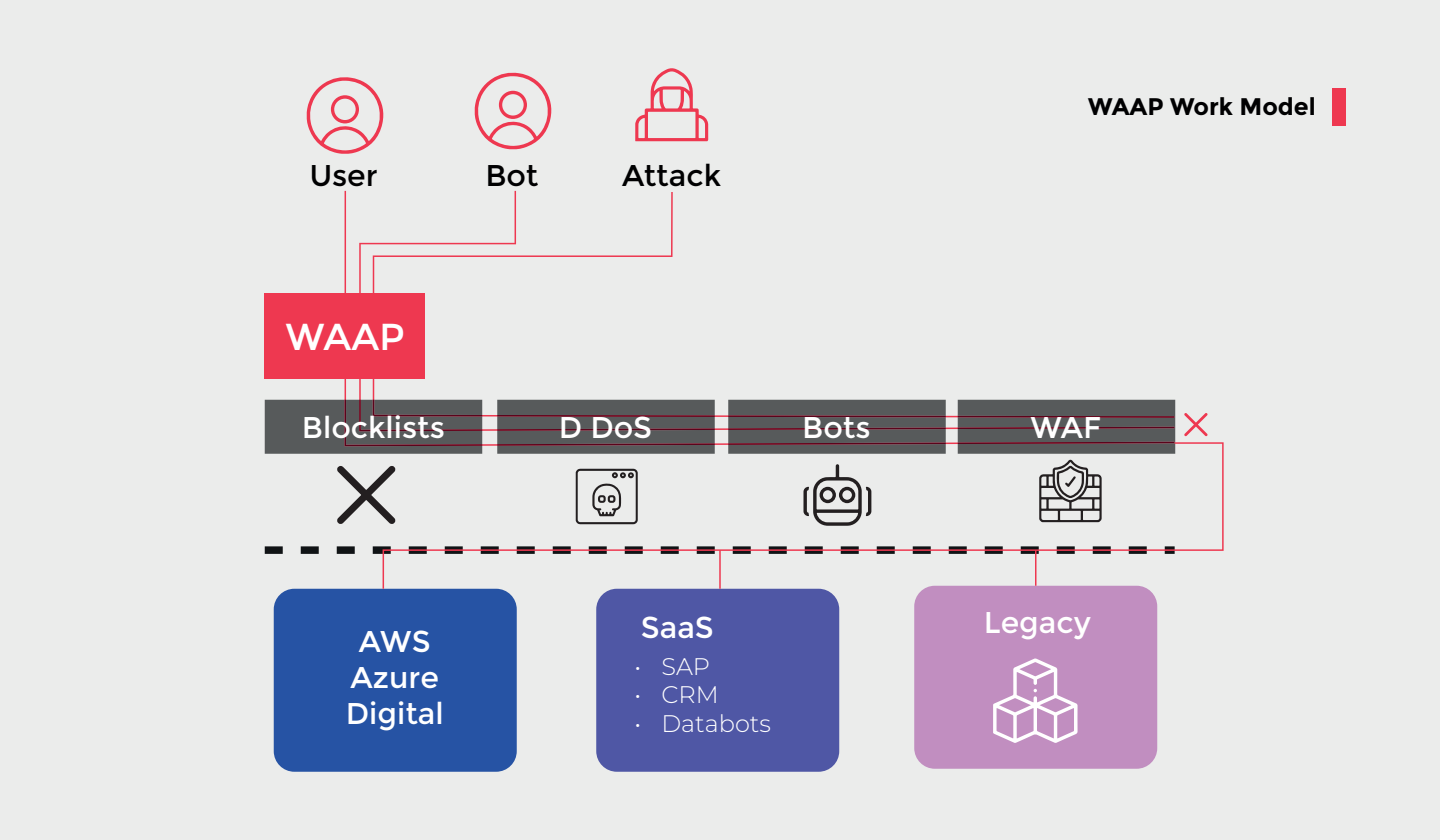
<style>
.page{position:relative;width:1440px;height:840px;background:#ebeceb}
.page>*{position:absolute;margin:0;border:0;box-sizing:border-box;transform-origin:0 0}
.t1{font:37.5px "Montserrat";color:#fff}
.t2{font:30px/36px "Montserrat";color:#fff;text-align:center}
.t3{font:30px "Montserrat";color:#000001}
.t4{font:300 24px "Montserrat";color:#fff}
.t5{font:700 24px "Montserrat";color:#000001}
</style>
<div class="page">
<svg style="left:635px;top:68px;width:73px;height:73px"></svg>
<svg style="left:475px;top:72px;width:77px;height:77px"></svg>
<svg style="left:307px;top:77px;width:77px;height:77px"></svg>
<svg style="left:373px;top:192px;width:802px;height:226px"></svg>
<div style="left:265px;top:293px;width:160px;height:86px;background:#ee3850"></div>
<svg style="left:265px;top:400px;width:217px;height:54px;background:#595658"></svg>
<svg style="left:497px;top:400px;width:218px;height:42px;background:#595457"></svg>
<svg style="left:728px;top:400px;width:218px;height:42px;background:#595557"></svg>
<svg style="left:958px;top:400px;width:217px;height:42px;background:#595457"></svg>
<svg style="left:337px;top:466px;width:45px;height:58px"></svg>
<svg style="left:265px;top:546px;width:117px;height:8px"></svg>
<div style="left:914px;top:586px;width:243px;height:183px;background:#c18ec0;border-radius:21px"></div>
<div style="left:596px;top:589px;width:243px;height:183px;background:#4f57a5;border-radius:21px"></div>
<div style="left:274px;top:589px;width:243px;height:183px;background:#2653a4;border-radius:21px"></div>
<svg style="left:382px;top:442px;width:842px;height:148px"></svg>
<hr style="left:719px;top:550px;width:2px;height:39px;background:#ee3850">
<hr style="left:1035px;top:550px;width:1px;height:36px;background:#ee3850">
<svg style="left:1184px;top:413px;width:24px;height:23px"></svg>
<svg style="left:993px;top:658px;width:85px;height:85px"></svg>
<div style="left:1332px;top:88px;width:14px;height:38px;background:#ee3850"></div>
<p class="t3" style="left:309px;top:158px;width:70px">User</p>
<p class="t3" style="left:485px;top:158px;width:55px">Bot</p>
<p class="t3" style="left:622px;top:158px;width:100px">Attack</p>
<p class="t1" style="left:285px;top:315px;width:121px">WAAP</p>
<p class="t5" style="left:1088px;top:92px;width:229px">WAAP Work Model</p>
<p class="t2" style="left:302px;top:410px;width:145px">Blocklists</p>
<p class="t2" style="left:559px;top:410px;width:95px">D DoS</p>
<p class="t2" style="left:802px;top:410px;width:70px">Bots</p>
<p class="t2" style="left:1030px;top:410px;width:72px">WAF</p>
<p class="t2" style="left:346px;top:624px;width:99px">AWS<br>Azure<br>Digital</p>
<p class="t2" style="left:641px;top:610px;width:74px">SaaS</p>
<p class="t4" style="left:634px;top:650px;width:77px">• SAP</p>
<p class="t4" style="left:634px;top:679px;width:86px">• CRM</p>
<p class="t4" style="left:634px;top:708px;width:138px">• Databots</p>
<p class="t2" style="left:984px;top:605px;width:109px">Legacy</p>
</div>
